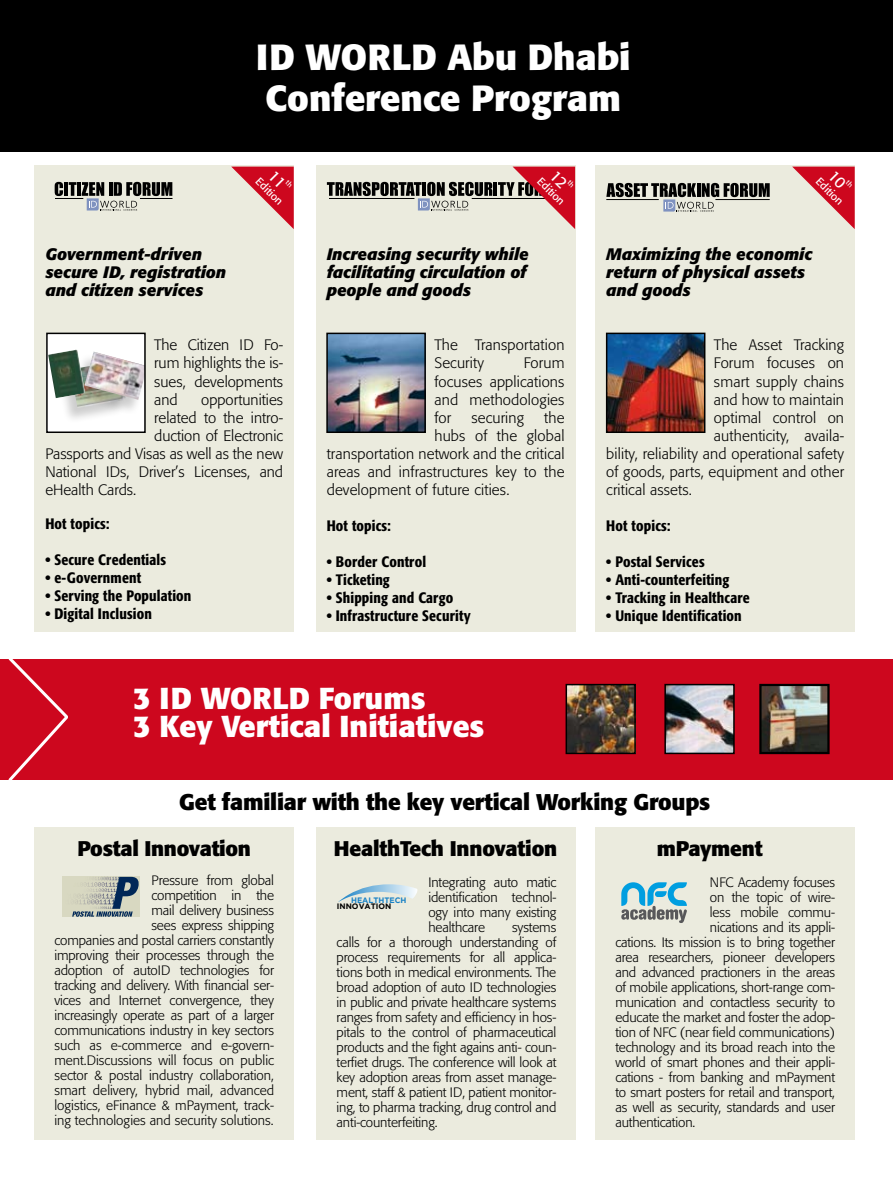
<style>
.page{position:relative;width:893px;height:1191px;background:#fff}
.page>*{position:absolute;margin:0;border:0;box-sizing:border-box;transform-origin:0 0}
.t1{font:700 36px/40.5px "Formata";color:#fff}
.t2{font:700 30px/28.5px "Formata";color:#fff}
.t3{font:700 22.5px "Formata";letter-spacing:-.01em;color:#000}
.t4{font:700 21px "Formata";letter-spacing:-.01em;color:#000}
.t5{font:italic 700 16.5px/18px "Formata";color:#000}
.t6{font:300 15px/18px "Formata";letter-spacing:.01em;color:#000;text-align:justify}
.t7{font:500 condensed 15px "Formata";letter-spacing:.01em;color:#000}
.t8{font:300 13.5px/15px "Formata";letter-spacing:-.01em;color:#000;text-align:justify}
.t9{font:10.8px "Formata";color:#fff}
.t10{font:700 7.8px "Gotham";color:#1881c5}
.t11{font:700 7.8px "Gotham";color:#000}
</style>
<div class="page">
<div style="left:316px;top:166px;width:259px;height:974px;background:#ebebde"></div>
<div style="left:35px;top:166px;width:259px;height:974px;background:#ebebde"></div>
<div style="left:596px;top:166px;width:259px;height:974px;background:#ebebde"></div>
<div style="left:0;top:632px;width:880px;height:57px;background:#fff"></div>
<div style="left:0;top:0;width:893px;height:152px;background:#000"></div>
<hr style="left:494px;top:182px;width:3px;height:14px;background:#000">
<svg style="left:327px;top:182px;width:165px;height:28px"></svg>
<hr style="left:329px;top:198px;width:85px;height:1px;background:#000">
<hr style="left:472px;top:198px;width:92px;height:1px;background:#000">
<svg style="left:55px;top:182px;width:117px;height:28px"></svg>
<hr style="left:140px;top:198px;width:33px;height:1px;background:#000">
<img style="left:329px;top:336px;width:94px;height:94px">
<div style="left:326px;top:333px;width:100px;height:100px;border:2px solid #000"></div>
<div style="left:47px;top:333px;width:98px;height:99px;background:#fff"></div>
<div style="left:57px;top:361px;width:70px;height:63px;background:#000;opacity:.2"></div>
<div style="left:70px;top:351px;width:75px;height:64px;background:#000;opacity:.2"></div>
<img style="left:84px;top:351px;width:59px;height:49px">
<img style="left:49px;top:350px;width:36px;height:48px">
<div style="left:46px;top:333px;width:100px;height:100px;border:2px solid #000"></div>
<img style="left:609px;top:336px;width:93px;height:94px">
<div style="left:606px;top:333px;width:99px;height:100px;border:2px solid #000"></div>
<svg style="left:606px;top:183px;width:164px;height:29px"></svg>
<hr style="left:606px;top:199px;width:53px;height:1px;background:#000">
<hr style="left:715px;top:199px;width:55px;height:1px;background:#000">
<svg style="left:72px;top:877px;width:67px;height:39px;background:#9da6a3"></svg>
<svg style="left:338px;top:884px;width:80px;height:18px"></svg>
<svg style="left:621px;top:882px;width:66px;height:41px"></svg>
<div style="left:0;top:771px;width:880px;height:55px;background:#fff"></div>
<div style="left:0;top:659px;width:893px;height:120px;background:#cd071e"></div>
<img style="left:667px;top:687px;width:65px;height:64px">
<div style="left:664px;top:684px;width:71px;height:70px;border:2px solid #000"></div>
<img style="left:569px;top:687px;width:64px;height:64px">
<div style="left:566px;top:684px;width:70px;height:70px;border:2px solid #000"></div>
<img style="left:762px;top:687px;width:65px;height:64px">
<div style="left:759px;top:684px;width:71px;height:70px;border:2px solid #000"></div>
<svg style="left:6px;top:659px;width:65px;height:121px"></svg>
<svg style="left:231px;top:167px;width:63px;height:62px"></svg>
<svg style="left:792px;top:167px;width:63px;height:62px"></svg>
<svg style="left:498px;top:167px;width:77px;height:62px"></svg>
<h1 class="t1" style="left:256px;top:37px;width:376px">ID WORLD Abu Dhabi<br>Conference Program</h1>
<p class="t9" style="left:262px;top:175px;width:35px;rotate:45deg">Edition</p>
<p class="t9" style="left:822px;top:175px;width:35px;rotate:45deg">Edition</p>
<p class="t9" style="left:544px;top:175px;width:35px;rotate:45deg">Edition</p>
<p class="t5" style="left:45px;top:245px;width:182px">Government-driven secure ID, registration and citizen services</p>
<p class="t6" style="left:154px;top:336px;width:130px">The Citizen ID Fo&shy;rum highlights the is&shy;sues, developments and</p>
<p class="t6" style="left:201px;top:390px;width:83px">opportunities</p>
<p class="t6" style="left:154px;top:408px;width:130px">related to the intro-</p>
<p class="t6" style="left:154px;top:426px;width:130px">duction of Electronic</p>
<p class="t6" style="left:45px;top:444px;width:239px">Passports and Visas as well as the new</p>
<p class="t6" style="left:45px;top:462px;width:239px">National IDs, Driver’s Licenses, and</p>
<p class="t6" style="left:45px;top:480px;width:92px">eHealth Cards.</p>
<p class="t7" style="left:45px;top:514px;width:66px">Hot topics:</p>
<p class="t7" style="left:45px;top:550px;width:122px">• Secure Credentials</p>
<p class="t7" style="left:45px;top:568px;width:97px">• e-Government</p>
<p class="t7" style="left:45px;top:586px;width:148px">• Serving the Population</p>
<p class="t7" style="left:45px;top:604px;width:108px">• Digital Inclusion</p>
<p class="t5" style="left:327px;top:245px;width:204px">Increasing security while facilitating circulation of people and goods</p>
<p class="t6" style="left:434px;top:336px;width:132px">The Transportation<br>Security</p>
<p class="t6" style="left:434px;top:354px;width:132px;text-indent:89px">Forum focuses applications and methodologies for</p>
<p class="t6" style="left:471px;top:408px;width:54px">securing</p>
<p class="t6" style="left:544px;top:408px;width:22px">the</p>
<p class="t6" style="left:434px;top:426px;width:132px">hubs of the global</p>
<p class="t6" style="left:327px;top:444px;width:239px">transportation network and the critical</p>
<p class="t6" style="left:327px;top:462px;width:239px">areas and infrastructures key to the</p>
<p class="t6" style="left:327px;top:480px;width:184px">development of future cities.</p>
<p class="t7" style="left:327px;top:516px;width:66px">Hot topics:</p>
<p class="t7" style="left:327px;top:552px;width:101px">• Border Control</p>
<p class="t7" style="left:327px;top:570px;width:65px">• Ticketing</p>
<p class="t7" style="left:327px;top:588px;width:128px">• Shipping and Cargo</p>
<p class="t7" style="left:327px;top:606px;width:145px">• Infrastructure Security</p>
<h2 class="t2" style="left:133px;top:683px;width:353px">3 ID WORLD Forums<br>3 Key Vertical Initiatives</h2>
<p class="t5" style="left:606px;top:245px;width:207px">Maximizing the economic return of physical assets and goods</p>
<p class="t6" style="left:714px;top:336px;width:132px">The Asset Tracking</p>
<p class="t6" style="left:714px;top:354px;width:132px">Forum focuses on</p>
<p class="t6" style="left:714px;top:372px;width:132px">smart supply chains</p>
<p class="t6" style="left:714px;top:390px;width:132px">and how to maintain</p>
<p class="t6" style="left:714px;top:408px;width:132px">optimal control on</p>
<p class="t6" style="left:714px;top:426px;width:132px">authenticity, availa-</p>
<p class="t6" style="left:606px;top:444px;width:239px">bility, reliability and operational safety</p>
<p class="t6" style="left:606px;top:462px;width:239px">of goods, parts, equipment and other</p>
<p class="t6" style="left:606px;top:480px;width:87px">critical assets.</p>
<p class="t7" style="left:606px;top:516px;width:66px">Hot topics:</p>
<p class="t7" style="left:606px;top:552px;width:100px">• Postal Services</p>
<p class="t7" style="left:606px;top:570px;width:125px">• Anti-counterfeiting</p>
<p class="t7" style="left:606px;top:588px;width:145px">• Tracking in Healthcare</p>
<p class="t7" style="left:606px;top:606px;width:137px">• Unique Identification</p>
<h3 class="t3" style="left:179px;top:788px;width:533px">Get familiar with the key vertical Working Groups</h3>
<h3 class="t4" style="left:77px;top:835px;width:175px">Postal Innovation</h3>
<p class="t8" style="left:54px;top:873px;width:221px;text-align:right">Pressure from global<br>competition in the<br>mail delivery business<br>sees express shipping<br>companies and postal carriers constantly improving their processes through the adoption of autoID technologies for tracking and delivery. With financial ser&shy;vices and Internet convergence, they increasingly operate as part of a larger communications industry in key sectors such as e-commerce and e-govern&shy;ment.Discussions will focus on public sector &amp; postal industry collaboration, smart delivery, hybrid mail, advanced logistics, eFinance &amp; mPayment, track&shy;ing technologies and security solutions.</p>
<h3 class="t4" style="left:334px;top:835px;width:225px">HealthTech Innovation</h3>
<p class="t8" style="left:428px;top:874px;width:129px">Integrating auto matic identification technol&shy;ogy into many existing healthcare</p>
<p class="t10" style="left:351px;top:895px;width:57px">HEALTHTECH</p>
<p class="t11" style="left:337px;top:901px;width:56px">INNOVATION</p>
<p class="t8" style="left:337px;top:919px;width:221px;text-indent:175px">systems calls for a thorough understanding of process requirements for all applica&shy;tions both in medical environments. The broad adoption of auto ID technologies in public and private healthcare systems ranges from safety and efficiency in hos&shy;pitals to the control of pharmaceutical products and the fight agains anti- coun&shy;terfiet drugs. The conference will look at key adoption areas from asset manage&shy;ment, staff &amp; patient ID, patient monitor&shy;ing, to pharma tracking, drug control and anti-counterfeiting.</p>
<h3 class="t4" style="left:657px;top:835px;width:107px">mPayment</h3>
<p class="t8" style="left:710px;top:874px;width:127px">NFC Academy focuses</p>
<p class="t8" style="left:710px;top:889px;width:127px">on the topic of wire-</p>
<p class="t8" style="left:710px;top:904px;width:127px">less mobile commu-</p>
<p class="t8" style="left:710px;top:919px;width:127px">nications and its appli-</p>
<p class="t8" style="left:615px;top:934px;width:221px">cations. Its mission is to bring together</p>
<p class="t8" style="left:615px;top:949px;width:221px">area researchers, pioneer developers</p>
<p class="t8" style="left:615px;top:964px;width:221px">and advanced practioners in the areas</p>
<p class="t8" style="left:615px;top:979px;width:221px">of mobile applications, short-range com-</p>
<p class="t8" style="left:615px;top:994px;width:221px">munication and contactless security to</p>
<p class="t8" style="left:615px;top:1009px;width:221px">educate the market and foster the adop-</p>
<p class="t8" style="left:615px;top:1024px;width:221px">tion of NFC (near field communications)</p>
<p class="t8" style="left:615px;top:1039px;width:221px">technology and its broad reach into the</p>
<p class="t8" style="left:615px;top:1054px;width:221px">world of smart phones and their appli-</p>
<p class="t8" style="left:615px;top:1069px;width:221px">cations - from banking and mPayment</p>
<p class="t8" style="left:615px;top:1084px;width:221px">to smart posters for retail and transport,</p>
<p class="t8" style="left:615px;top:1099px;width:221px">as well as security, standards and user</p>
<p class="t8" style="left:615px;top:1114px;width:81px">authentication.</p>
</div>
